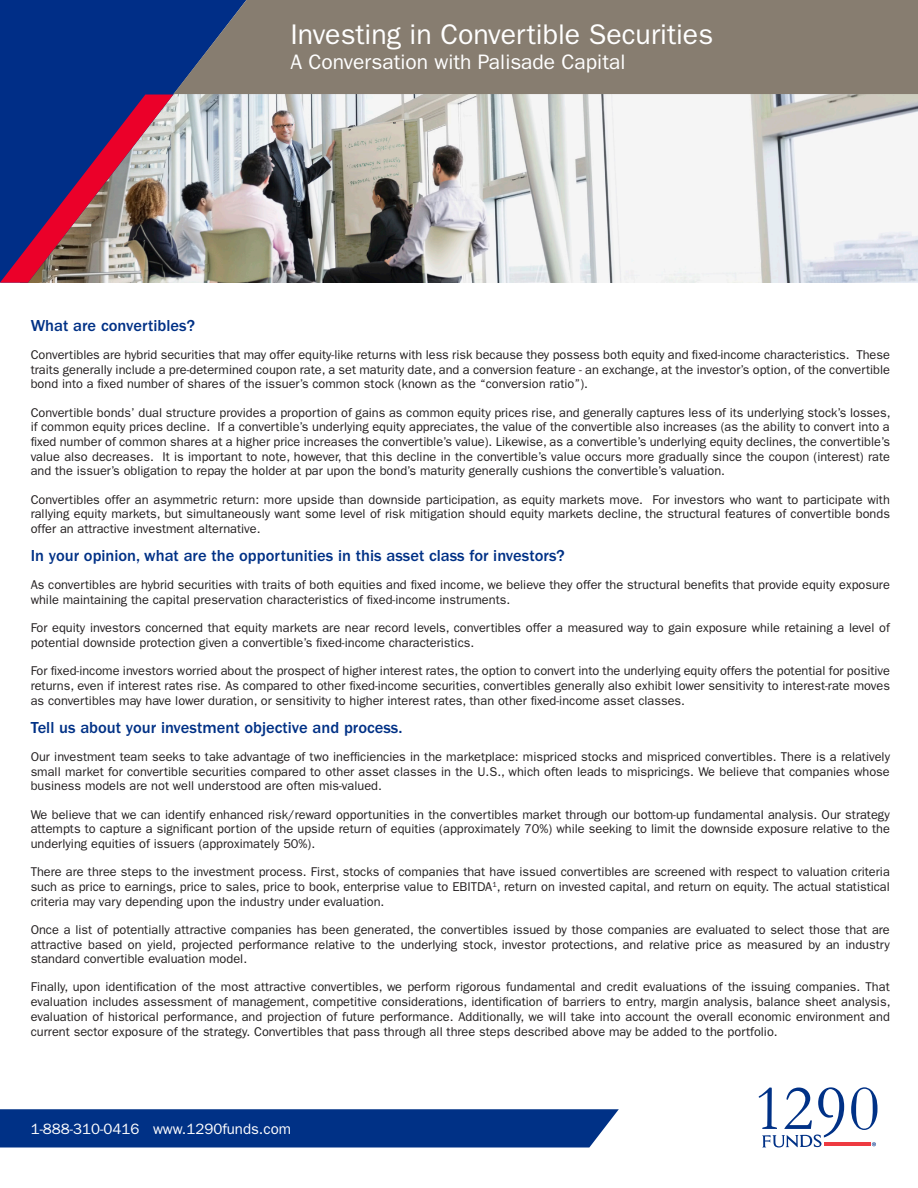
<style>
.page{position:relative;width:918px;height:1188px;background:#fff}
.page>*{position:absolute;margin:0;border:0;box-sizing:border-box;transform-origin:0 0}
.t1{font:28.5px "ITC Franklin Gothic Std";color:#fff}
.t2{font:21px "ITC Franklin Gothic Std";color:#fff}
.Table_-_Title_1{font:500 16.5px "ITC Franklin Gothic Std";color:#003186}
.t3{font:15px "ITC Franklin Gothic Std";color:#fff}
.Table_-_Title_1-2{font:12.75px/14.7px "ITC Franklin Gothic Std";color:#231f20;text-align:justify}
</style>
<div class="page">
<img style="left:267px;top:94px;width:651px;height:189px">
<svg style="left:0;top:0;width:267px;height:283px;background:#5d739c"></svg>
<div style="left:173px;top:0;width:745px;height:94px;background:#877d70"></div>
<svg style="left:0;top:94px;width:173px;height:189px;background:#614c74"></svg>
<svg style="left:0;top:1109px;width:619px;height:39px;background:#0a398b"></svg>
<svg style="left:851px;top:1087px;width:27px;height:43px"></svg>
<hr style="left:824px;top:1143px;width:47px;height:3px;background:#ee3a41">
<svg style="left:759px;top:1087px;width:85px;height:61px"></svg>
<svg style="left:872px;top:1142px;width:4px;height:4px"></svg>
<h1 class="t1" style="left:291px;top:18px;width:424px">Investing in Convertible Securities</h1>
<h2 class="t2" style="left:291px;top:50px;width:336px">A Conversation with Palisade Capital</h2>
<p class="Table_-_Title_1" style="left:31px;top:316px;width:166px">What are convertibles?</p>
<p class="Table_-_Title_1-2" style="left:31px;top:347px;width:861px">Convertibles are hybrid securities that may offer equity-like returns with less risk because they possess both equity and fixed-income characteristics. These traits generally include a pre-determined coupon rate, a set maturity date, and a conversion feature - an exchange, at the investor’s option, of the convertible bond into a fixed number of shares of the issuer’s common stock (known as the “conversion ratio”).</p>
<p class="Table_-_Title_1-2" style="left:31px;top:405px;width:861px">Convertible bonds’ dual structure provides a proportion of gains as common equity prices rise, and generally captures less of its underlying stock’s losses, if common equity prices decline. If a convertible’s underlying equity appreciates, the value of the convertible also increases (as the ability to convert into a fixed number of common shares at a higher price increases the convertible’s value). Likewise, as a convertible’s underlying equity declines, the convertible’s value also decreases. It is important to note, however, that this decline in the convertible’s value occurs more gradually since the coupon (interest) rate and the issuer’s obligation to repay the holder at par upon the bond’s maturity generally cushions the convertible’s valuation.</p>
<p class="Table_-_Title_1-2" style="left:31px;top:492px;width:861px">Convertibles offer an asymmetric return: more upside than downside participation, as equity markets move. For investors who want to participate with rallying equity markets, but simultaneously want some level of risk mitigation should equity markets decline, the structural features of convertible bonds offer an attractive investment alternative.</p>
<p class="Table_-_Title_1" style="left:31px;top:547px;width:536px">In your opinion, what are the opportunities in this asset class for investors?</p>
<p class="Table_-_Title_1-2" style="left:31px;top:578px;width:861px">As convertibles are hybrid securities with traits of both equities and fixed income, we believe they offer the structural benefits that provide equity exposure while maintaining the capital preservation characteristics of fixed-income instruments.</p>
<p class="Table_-_Title_1-2" style="left:31px;top:621px;width:861px">For equity investors concerned that equity markets are near record levels, convertibles offer a measured way to gain exposure while retaining a level of potential downside protection given a convertible’s fixed-income characteristics.</p>
<p class="Table_-_Title_1-2" style="left:31px;top:664px;width:861px">For fixed-income investors worried about the prospect of higher interest rates, the option to convert into the underlying equity offers the potential for positive returns, even if interest rates rise. As compared to other fixed-income securities, convertibles generally also exhibit lower sensitivity to interest-rate moves as convertibles may have lower duration, or sensitivity to higher interest rates, than other fixed-income asset classes.</p>
<p class="Table_-_Title_1" style="left:31px;top:718px;width:373px">Tell us about your investment objective and process.</p>
<p class="Table_-_Title_1-2" style="left:31px;top:749px;width:861px">Our investment team seeks to take advantage of two inefficiencies in the marketplace: mispriced stocks and mispriced convertibles. There is a relatively small market for convertible securities compared to other asset classes in the U.S., which often leads to mispricings. We believe that companies whose business models are not well understood are often mis-valued.</p>
<p class="Table_-_Title_1-2" style="left:31px;top:807px;width:861px">We believe that we can identify enhanced risk/reward opportunities in the convertibles market through our bottom-up fundamental analysis. Our strategy attempts to capture a significant portion of the upside return of equities (approximately 70%) while seeking to limit the downside exposure relative to the underlying equities of issuers (approximately 50%).</p>
<p class="Table_-_Title_1-2" style="left:31px;top:865px;width:861px">There are three steps to the investment process. First, stocks of companies that have issued convertibles are screened with respect to valuation criteria such as price to earnings, price to sales, price to book, enterprise value to EBITDA<sup>1</sup>, return on invested capital, and return on equity. The actual statistical criteria may vary depending upon the industry under evaluation.</p>
<p class="Table_-_Title_1-2" style="left:31px;top:922px;width:861px">Once a list of potentially attractive companies has been generated, the convertibles issued by those companies are evaluated to select those that are attractive based on yield, projected performance relative to the underlying stock, investor protections, and relative price as measured by an industry standard convertible evaluation model.</p>
<p class="Table_-_Title_1-2" style="left:31px;top:980px;width:861px">Finally, upon identification of the most attractive convertibles, we perform rigorous fundamental and credit evaluations of the issuing companies. That evaluation includes assessment of management, competitive considerations, identification of barriers to entry, margin analysis, balance sheet analysis, evaluation of historical performance, and projection of future performance. Additionally, we will take into account the overall economic environment and current sector exposure of the strategy. Convertibles that pass through all three steps described above may be added to the portfolio.</p>
<p class="t3" style="left:31px;top:1120px;width:262px">1-888-310-0416 www.1290funds.com</p>
</div>
